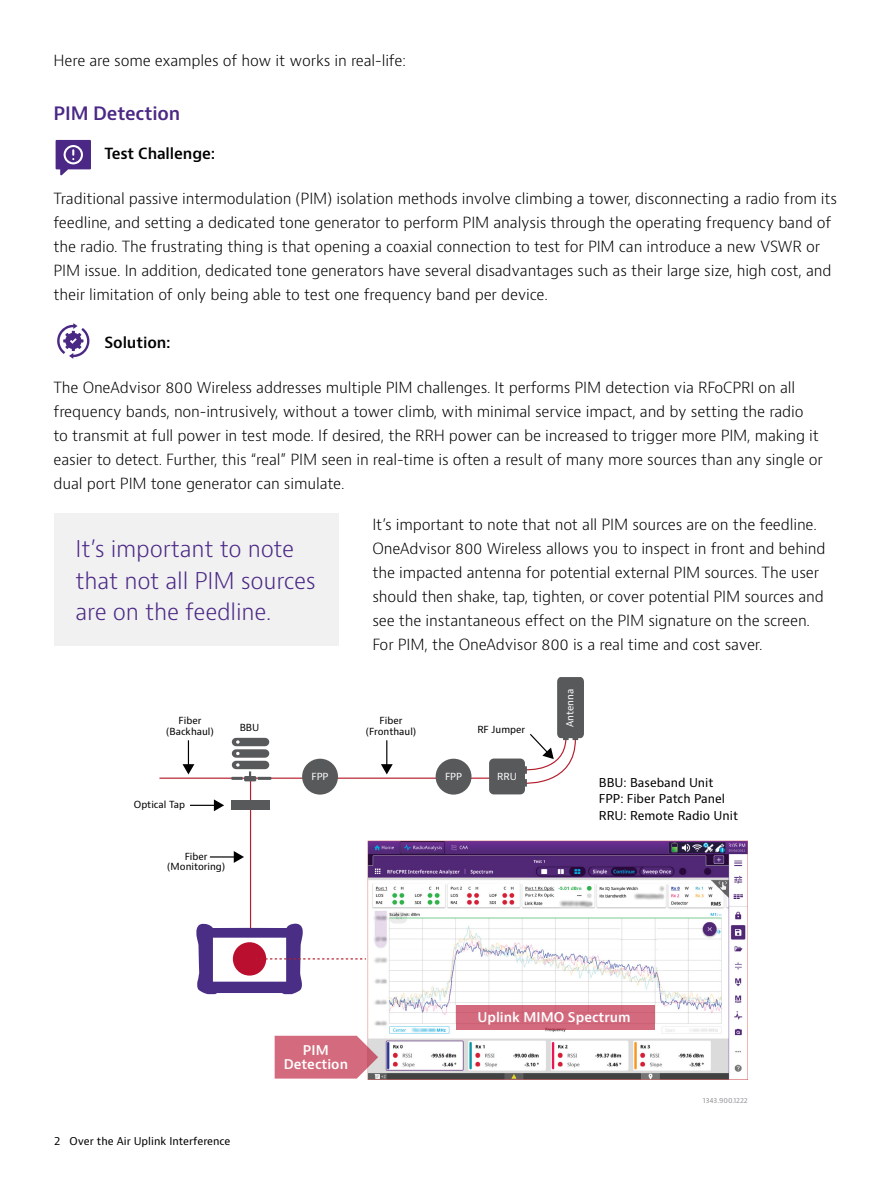
<style>
.page{position:relative;width:893px;height:1191px;background:#fff}
.page>*{position:absolute;margin:0;border:0;box-sizing:border-box;transform-origin:0 0}
.t1{font:300 22.5px/31.5px "Bernino Sans";letter-spacing:-.01em;color:#4b2885}
.t2{font:600 18px "Bernino Sans";letter-spacing:-.01em;color:#4b2885}
.t3{font:300 15px/24px "Bernino Sans";letter-spacing:-.01em;color:#000}
.t4{font:600 15px "Bernino Sans";letter-spacing:-.01em;color:#000}
.t5{font:600 13.05px/13.4px "Bernino Sans";color:#fff;text-align:center}
.t6{font:11.85px/16.6px "Bernino Sans";color:#010101}
.t7{font:10.5px "Bernino Sans";color:#000}
.t8{font:9.45px/10.6px "Bernino Sans";color:#010101;text-align:center}
.t9{font:9.45px "Bernino Sans";color:#fff}
.t10{font:7.2px "Bernino Sans";color:#939598}
</style>
<div class="page">
<svg style="left:56px;top:140px;width:35px;height:35px"></svg>
<svg style="left:57px;top:323px;width:32px;height:36px"></svg>
<img style="left:367px;top:840px;width:381px;height:239px">
<div style="left:456px;top:1005px;width:199px;height:24px;background:#d46a7d"></div>
<svg style="left:275px;top:1035px;width:103px;height:43px;background:#d57788"></svg>
<hr style="left:250px;top:781px;width:1px;height:152px;background:#b41f2d">
<hr style="left:159px;top:777px;width:334px;height:1px;background:#b41f2d">
<svg style="left:231px;top:738px;width:41px;height:43px"></svg>
<div style="left:302px;top:758px;width:36px;height:36px;background:#58595b;border-radius:50%"></div>
<div style="left:436px;top:758px;width:35px;height:36px;background:#58595b;border-radius:50%"></div>
<svg style="left:196px;top:923px;width:170px;height:71px"></svg>
<div style="left:231px;top:800px;width:38px;height:10px;background:#58595b"></div>
<hr style="left:190px;top:804px;width:26px;height:2px;background:#010101">
<svg style="left:214px;top:799px;width:10px;height:12px"></svg>
<svg style="left:210px;top:851px;width:34px;height:12px"></svg>
<svg style="left:489px;top:677px;width:95px;height:117px"></svg>
<svg style="left:182px;top:740px;width:12px;height:34px"></svg>
<svg style="left:381px;top:740px;width:12px;height:34px"></svg>
<div style="left:54px;top:513px;width:284px;height:133px;background:#f1f1f2"></div>
<p class="t3" style="left:54px;top:49px;width:354px">Here are some examples of how it works in real-life:</p>
<p class="t2" style="left:54px;top:102px;width:128px">PIM Detection</p>
<p class="t4" style="left:105px;top:144px;width:112px">Test Challenge:</p>
<p class="t3" style="left:53px;top:187px;width:785px">Traditional passive intermodulation (PIM) isolation methods involve climbing a tower, disconnecting a radio from its feedline, and setting a dedicated tone generator to perform PIM analysis through the operating frequency band of the radio. The frustrating thing is that opening a coaxial connection to test for PIM can introduce a new VSWR or PIM issue. In addition, dedicated tone generators have several disadvantages such as their large size, high cost, and their limitation of only being able to test one frequency band per device.</p>
<p class="t4" style="left:105px;top:332px;width:68px">Solution:</p>
<p class="t3" style="left:53px;top:375px;width:771px">The OneAdvisor 800 Wireless addresses multiple PIM challenges. It performs PIM detection via RFoCPRI on all frequency bands, non-intrusively, without a tower climb, with minimal service impact, and by setting the radio<br>to transmit at full power in test mode. If desired, the RRH power can be increased to trigger more PIM, making it easier to detect. Further, this “real” PIM seen in real-time is often a result of many more sources than any single or dual port PIM tone generator can simulate.</p>
<p class="t3" style="left:372px;top:512px;width:454px">It’s important to note that not all PIM sources are on the feedline.<br>OneAdvisor 800 Wireless allows you to inspect in front and behind the impacted antenna for potential external PIM sources. The user should then shake, tap, tighten, or cover potential PIM sources and see the instantaneous effect on the PIM signature on the screen.<br>For PIM, the OneAdvisor 800 is a real time and cost saver.</p>
<h1 class="t1" style="left:76px;top:533px;width:242px">It’s important to note that not all PIM sources are on the feedline.</h1>
<p class="t8" style="left:166px;top:716px;width:49px">Fiber (Backhaul)</p>
<p class="t8" style="left:240px;top:722px;width:21px">BBU</p>
<p class="t8" style="left:134px;top:799px;width:53px">Optical Tap</p>
<p class="t8" style="left:167px;top:851px;width:59px">Fiber (Monitoring)</p>
<p class="t8" style="left:366px;top:716px;width:52px">Fiber (Fronthaul)</p>
<p class="t9" style="left:311px;top:771px;width:19px">FPP</p>
<p class="t9" style="left:445px;top:771px;width:19px">FPP</p>
<p class="t8" style="left:477px;top:724px;width:49px">RF Jumper</p>
<p class="t9" style="left:497px;top:770px;width:21px">RRU</p>
<p class="t9" style="left:564px;top:727px;width:40px;rotate:-90deg">Antenna</p>
<p class="t6" style="left:599px;top:774px;width:141px">BBU: Baseband Unit<br>FPP: Fiber Patch Panel<br>RRU: Remote Radio Unit</p>
<p class="t7" style="left:54px;top:1134px;width:178px">2 Over the Air Uplink Interference</p>
<p class="t5" style="left:284px;top:1044px;width:66px">PIM<br>Detection</p>
<p class="t5" style="left:477px;top:1010px;width:155px">Uplink MIMO Spectrum</p>
<p class="t10" style="left:703px;top:1096px;width:46px">1343.900.1222</p>
</div>
